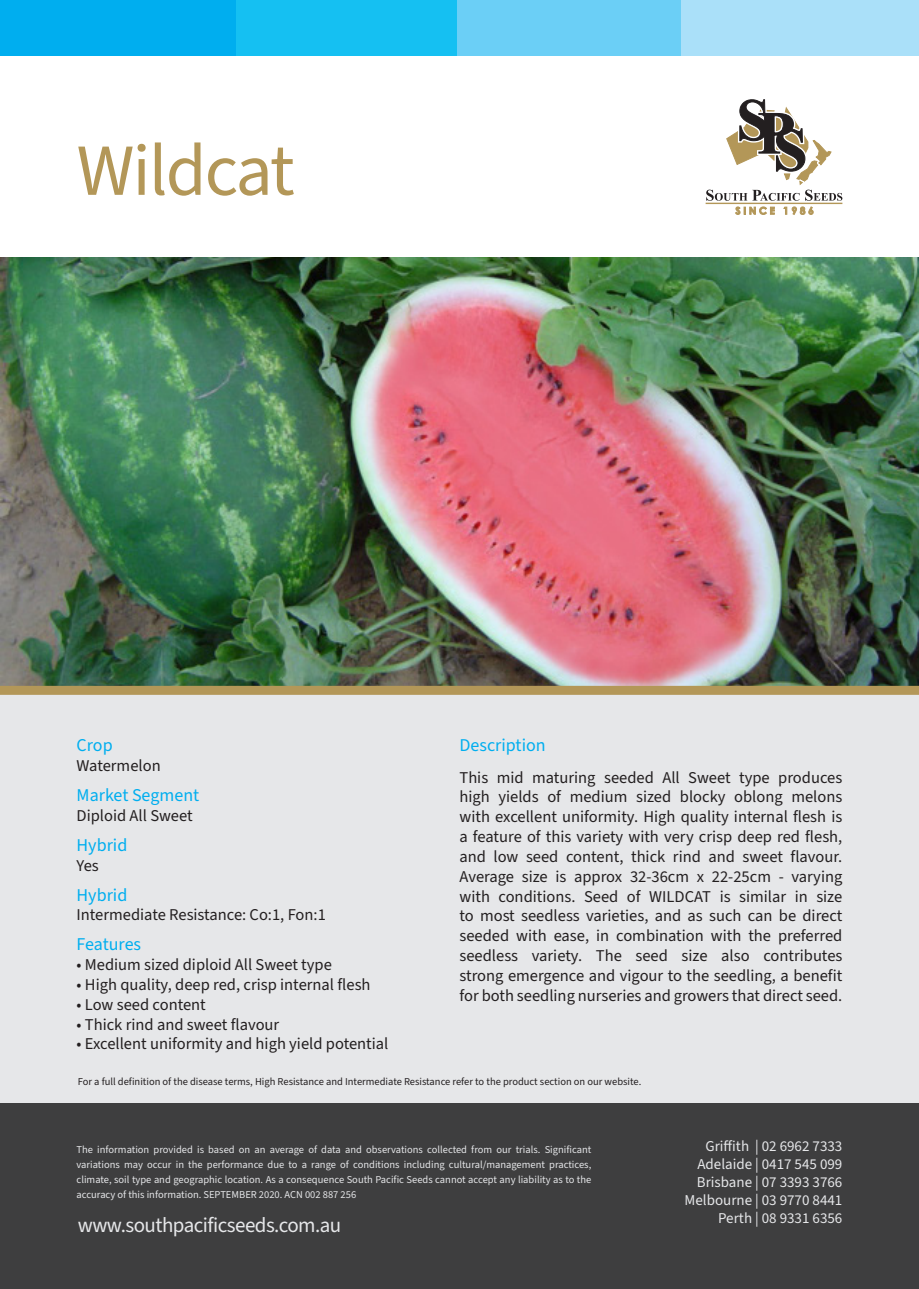
<style>
.page{position:relative;width:919px;height:1289px;background:#fff}
.page>*{position:absolute;margin:0;border:0;box-sizing:border-box;transform-origin:0 0}
.t1{font:73.5px "Source Sans 3";letter-spacing:-.025em;color:#b39758}
.t2{font:21px "Source Sans 3";letter-spacing:-.025em;color:#e6e7e9}
.t3{font:18px "Source Sans 3";color:#00aeef}
.t4{font:16.5px/19.8px "Source Sans 3";color:#231f20;text-align:justify}
.t5{font:15px "Source Sans 3";color:#e6e7e9}
.t6{font:10.5px/15px "Source Sans 3";color:#e6e7e9;text-align:justify}
.t7{font:10.5px "Source Sans 3";color:#231f20}
</style>
<div class="page">
<img style="left:0;top:257px;width:918px;height:429px">
<div style="left:0;top:690px;width:918px;height:413px;background:#e6e7e9"></div>
<div style="left:0;top:1103px;width:918px;height:185px;background:#3e3e3f"></div>
<div style="left:0;top:0;width:236px;height:55px;background:#00aeef"></div>
<div style="left:236px;top:0;width:224px;height:55px;background:#15c0f2"></div>
<div style="left:457px;top:0;width:224px;height:55px;background:#6bcff6"></div>
<div style="left:681px;top:0;width:237px;height:55px;background:#aae0f9"></div>
<hr style="left:705px;top:203px;width:137px;height:1px;background:#b39758">
<svg style="left:735px;top:207px;width:39px;height:7px"></svg>
<svg style="left:792px;top:207px;width:21px;height:7px"></svg>
<svg style="left:706px;top:99px;width:136px;height:102px"></svg>
<div style="left:0;top:686px;width:918px;height:9px;background:#b39758"></div>
<p class="t1" style="left:77px;top:121px;width:220px">Wildcat</p>
<p class="t3" style="left:77px;top:733px;width:38px">Crop</p>
<p class="t4" style="left:77px;top:756px;width:86px">Watermelon</p>
<p class="t3" style="left:77px;top:783px;width:124px">Market Segment</p>
<p class="t4" style="left:77px;top:806px;width:118px">Diploid All Sweet</p>
<p class="t3" style="left:77px;top:832px;width:52px">Hybrid</p>
<p class="t4" style="left:77px;top:855px;width:24px">Yes</p>
<p class="t3" style="left:77px;top:882px;width:52px">Hybrid</p>
<p class="t4" style="left:77px;top:905px;width:251px">Intermediate Resistance: Co:1, Fon:1</p>
<p class="t3" style="left:77px;top:932px;width:66px">Features</p>
<p class="t4" style="left:77px;top:955px;width:257px">• Medium sized diploid All Sweet type</p>
<p class="t4" style="left:77px;top:975px;width:295px">• High quality, deep red, crisp internal flesh</p>
<p class="t4" style="left:77px;top:995px;width:131px">• Low seed content</p>
<p class="t4" style="left:77px;top:1014px;width:204px">• Thick rind and sweet flavour</p>
<p class="t4" style="left:77px;top:1034px;width:313px">• Excellent uniformity and high yield potential</p>
<p class="t3" style="left:459px;top:733px;width:88px">Description</p>
<p class="t4" style="left:459px;top:767px;width:384px">This mid maturing seeded All Sweet type produces high yields of medium sized blocky oblong melons with excellent uniformity. High quality internal flesh is a feature of this variety with very crisp deep red flesh, and low seed content, thick rind and sweet flavour.<br>Average size is approx 32-36cm x 22-25cm - varying with conditions. Seed of WILDCAT is similar in size to most seedless varieties, and as such can be direct seeded with ease, in combination with the preferred seedless variety. The seed size also contributes strong emergence and vigour to the seedling, a benefit for both seedling nurseries and growers that direct seed.</p>
<p class="t7" style="left:78px;top:1074px;width:565px">For a full definition of the disease terms, High Resistance and Intermediate Resistance refer to the product section on our website.</p>
<p class="t6" style="left:77px;top:1142px;width:516px">The information provided is based on an average of data and observations collected from our trials. Significant variations may occur in the performance due to a range of conditions including cultural/management practices, climate, soil type and geographic location. As a consequence South Pacific Seeds cannot accept any liability as to the accuracy of this information. SEPTEMBER 2020. ACN 002 887 256</p>
<p class="t2" style="left:78px;top:1211px;width:265px">www.southpacificseeds.com.au</p>
<p class="t5" style="left:705px;top:1136px;width:138px">Griffith | 02 6962 7333</p>
<p class="t5" style="left:697px;top:1154px;width:146px">Adelaide | 0417 545 099</p>
<p class="t5" style="left:696px;top:1172px;width:147px">Brisbane | 07 3393 3766</p>
<p class="t5" style="left:684px;top:1190px;width:159px">Melbourne | 03 9770 8441</p>
<p class="t5" style="left:718px;top:1208px;width:126px">Perth | 08 9331 6356</p>
</div>
